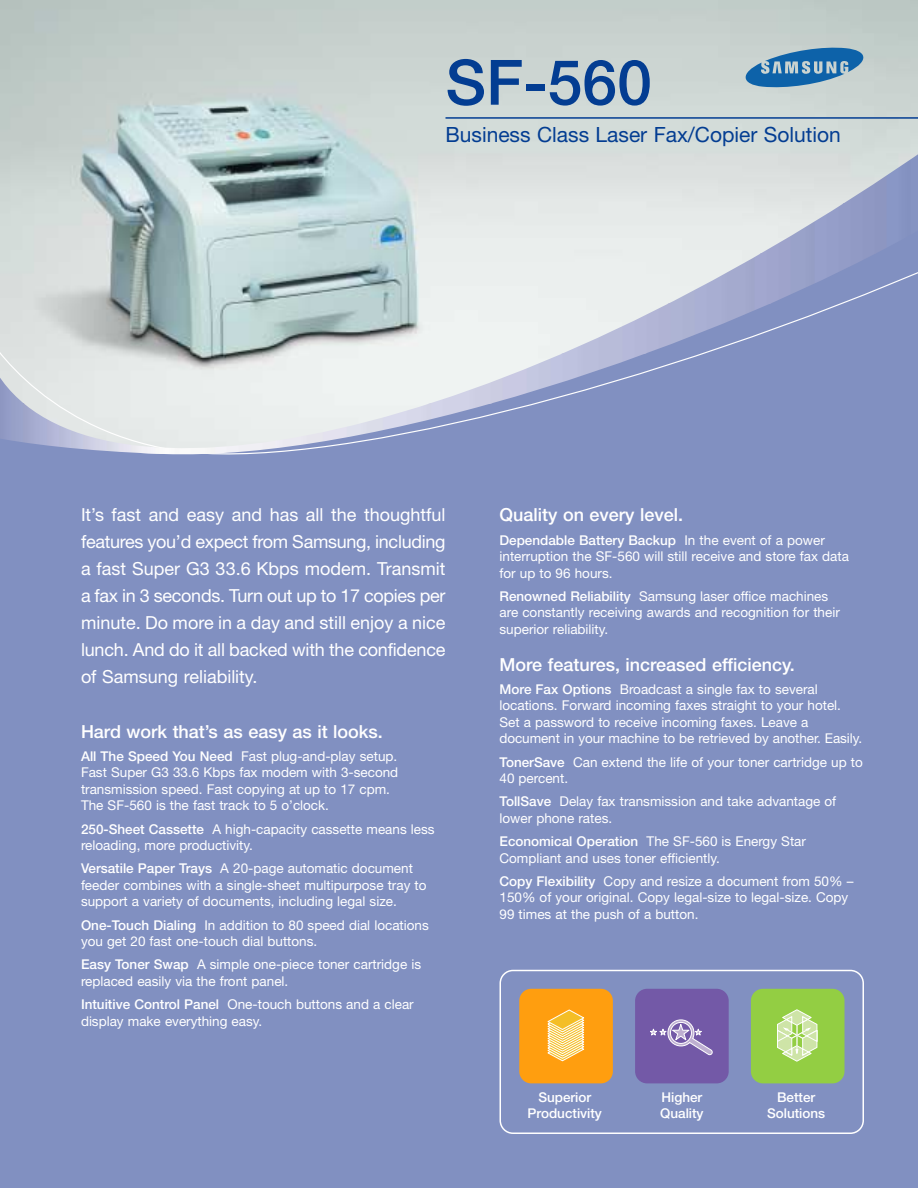
<style>
.page{position:relative;width:918px;height:1188px;background:#fff}
.page>*{position:absolute;margin:0;border:0;box-sizing:border-box;transform-origin:0 0}
.t1{font:500 62.7px "Helvetica Neue";color:#033d92}
.t2{font:21px "Helvetica Neue";color:#033d92}
.t3{font:18px/27px "Helvetica Neue";letter-spacing:-.01em;color:#fff;text-align:justify}
.t4{font:500 18px "Helvetica Neue";color:#fff}
.t5{font:13.5px/16.5px "Helvetica Neue";color:#fff}
.t6{font:500 13.5px/16.2px "Helvetica Neue";color:#fff;text-align:center}
.s1{font-weight:500}
</style>
<div class="page">
<img style="left:0;top:0;width:918px;height:154px">
<div style="left:0;top:474px;width:918px;height:714px;background:#8190c1"></div>
<div style="left:0;top:454px;width:918px;height:20px;background:#8190c1"></div>
<img style="left:0;top:154px;width:918px;height:300px">
<hr style="left:446px;top:117px;width:472px;height:2px;background:#033d92">
<svg style="left:746px;top:46px;width:117px;height:41px;background:#6295ba"></svg>
<svg style="left:500px;top:970px;width:364px;height:164px;background:#8694c3"></svg>
<div style="left:635px;top:989px;width:94px;height:94px;background:#7359a7;border-radius:12px"></div>
<div style="left:519px;top:989px;width:94px;height:94px;background:#ff9e0f;border-radius:12px"></div>
<div style="left:751px;top:989px;width:94px;height:94px;background:#93ce43;border-radius:12px"></div>
<svg style="left:650px;top:1019px;width:63px;height:37px"></svg>
<svg style="left:777px;top:1009px;width:41px;height:53px"></svg>
<svg style="left:547px;top:1010px;width:38px;height:52px"></svg>
<h1 class="t1" style="left:446px;top:60px;width:208px">SF-560</h1>
<h2 class="t2" style="left:446px;top:127px;width:397px">Business Class Laser Fax/Copier Solution</h2>
<p class="t3" style="left:81px;top:504px;width:366px">It’s fast and easy and has all the thoughtful features you’d expect from Samsung, including a fast Super G3 33.6 Kbps modem. Transmit a fax in 3 seconds. Turn out up to 17 copies per minute. Do more in a day and still enjoy a nice lunch. And do it all backed with the confidence of Samsung reliability.</p>
<h3 class="t4" style="left:81px;top:725px;width:303px">Hard work that’s as easy as it looks.</h3>
<p class="t5" style="left:81px;top:749px;width:319px"><span class="s1">All The Speed You Need</span> Fast plug-and-play setup.<br>Fast Super G3 33.6 Kbps fax modem with 3-second transmission speed. Fast copying at up to 17 cpm.<br>The SF-560 is the fast track to 5 o’clock.</p>
<p class="t5" style="left:81px;top:822px;width:355px"><span class="s1">250-Sheet Cassette</span> A high-capacity cassette means less reloading, more productivity.</p>
<p class="t5" style="left:81px;top:862px;width:347px"><span class="s1">Versatile Paper Trays</span> A 20-page automatic document feeder combines with a single-sheet multipurpose tray to support a variety of documents, including legal size.</p>
<p class="t5" style="left:81px;top:918px;width:349px"><span class="s1">One-Touch Dialing</span> In addition to 80 speed dial locations you get 20 fast one-touch dial buttons.</p>
<p class="t5" style="left:81px;top:958px;width:342px"><span class="s1">Easy Toner Swap</span> A simple one-piece toner cartridge is replaced easily via the front panel.</p>
<p class="t5" style="left:81px;top:998px;width:334px"><span class="s1">Intuitive Control Panel</span> One-touch buttons and a clear display make everything easy.</p>
<h3 class="t4" style="left:500px;top:509px;width:185px">Quality on every level.</h3>
<p class="t5" style="left:500px;top:533px;width:351px"><span class="s1">Dependable Battery Backup</span> In the event of a power interruption the SF-560 will still receive and store fax data for up to 96 hours.</p>
<p class="t5" style="left:500px;top:589px;width:342px"><span class="s1">Renowned Reliability</span> Samsung laser office machines are constantly receiving awards and recognition for their superior reliability.</p>
<h3 class="t4" style="left:500px;top:658px;width:297px">More features, increased efficiency.</h3>
<p class="t5" style="left:500px;top:682px;width:364px"><span class="s1">More Fax Options</span> Broadcast a single fax to several locations. Forward incoming faxes straight to your hotel.<br>Set a password to receive incoming faxes. Leave a document in your machine to be retrieved by another. Easily.</p>
<p class="t5" style="left:500px;top:755px;width:365px"><span class="s1">TonerSave</span> Can extend the life of your toner cartridge up to<br>40 percent.</p>
<p class="t5" style="left:500px;top:795px;width:338px"><span class="s1">TollSave</span> Delay fax transmission and take advantage of lower phone rates.</p>
<p class="t5" style="left:500px;top:835px;width:308px"><span class="s1">Economical Operation</span> The SF-560 is Energy Star<br>Compliant and uses toner efficiently.</p>
<p class="t5" style="left:500px;top:874px;width:356px"><span class="s1">Copy Flexibility</span> Copy and resize a document from 50% –<br>150% of your original. Copy legal-size to legal-size. Copy<br>99 times at the push of a button.</p>
<p class="t6" style="left:528px;top:1091px;width:76px">Superior<br>Productivity</p>
<p class="t6" style="left:660px;top:1091px;width:45px;text-align:left">Higher<br>Quality</p>
<p class="t6" style="left:767px;top:1091px;width:60px">Better<br>Solutions</p>
</div>
